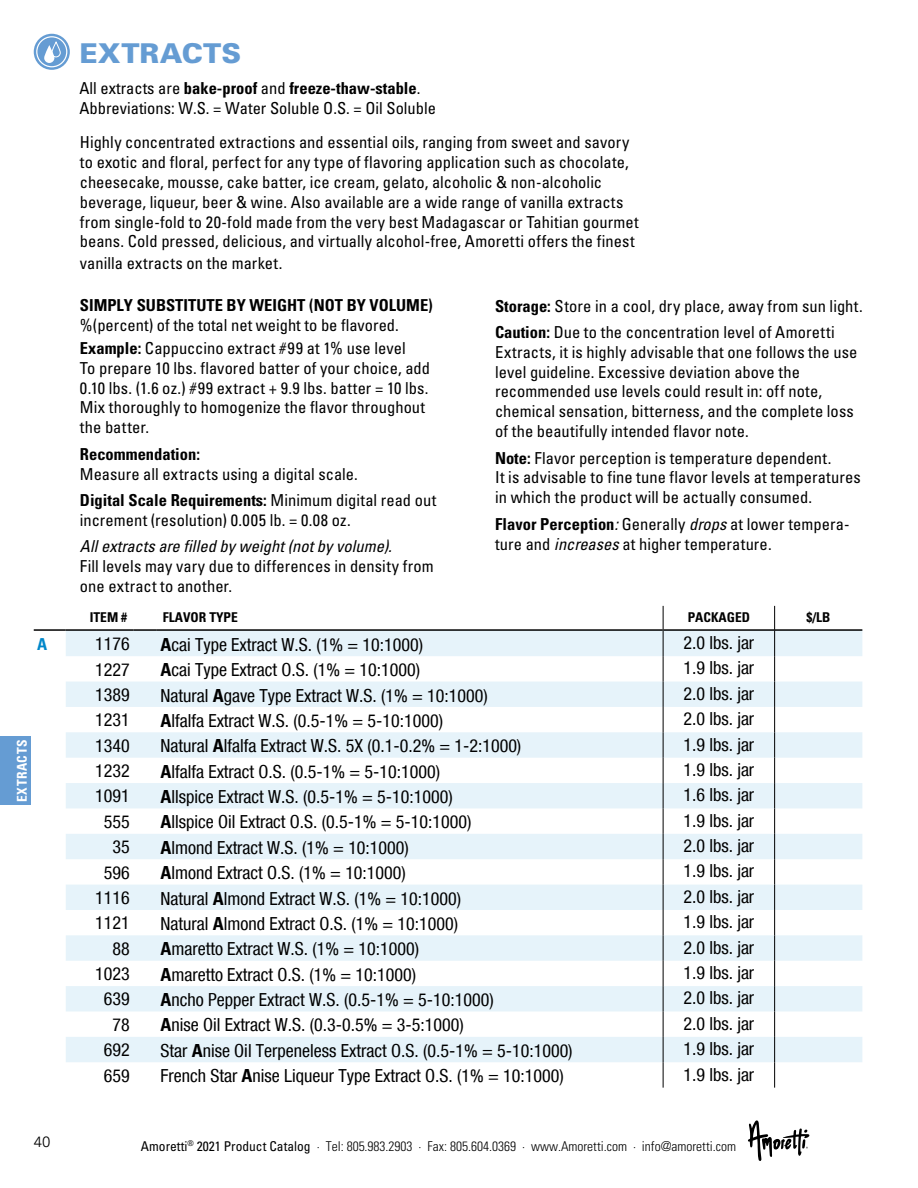
<style>
.page{position:relative;width:918px;height:1188px;background:#fff}
.page>*{position:absolute;margin:0;border:0;box-sizing:border-box;transform-origin:0 0}
.t1{font:900 27.3px "Univers";letter-spacing:.01em;color:#659cd3}
.t2{font:condensed 18px "Helvetica Neue LT Com";color:#000}
.t3{font:condensed 16.5px/19.8px "Univers";letter-spacing:.005em;color:#000}
.t4{font:700 condensed 16.5px "Univers";color:#000}
.t5{font:italic condensed 16.5px "Univers";letter-spacing:.005em;color:#000}
.t6{font:700 condensed 16.5px "Univers";color:#0087c9}
.t7{font:300 15px "Univers";color:#000}
.t8{font:300 condensed 13.5px "Univers";color:#000}
.t9{font:700 condensed 13.5px "Univers";color:#000}
.t10{font:700 condensed 13.5px "Univers";letter-spacing:.045em;color:#fff}
.s1{font-weight:700}
.s2{font-style:italic}
.s3{font-family:"Univers";font-weight:700}
.s4{font-weight:400}
</style>
<div class="page">
<svg style="left:34px;top:34px;width:36px;height:36px"></svg>
<div style="left:36px;top:36px;width:31px;height:31px;border:1px solid #fff;border-radius:50%"></div>
<svg style="left:44px;top:41px;width:17px;height:22px"></svg>
<div style="left:0;top:737px;width:31px;height:68px;background:#659cd3"></div>
<svg style="left:66px;top:631px;width:796px;height:431px;fill:#e6f3fa"></svg>
<hr style="left:34px;top:629px;width:32px;height:2px;background:#000">
<hr style="left:66px;top:629px;width:67px;height:2px;background:#000">
<hr style="left:133px;top:629px;width:24px;height:2px;background:#000">
<hr style="left:157px;top:629px;width:506px;height:2px;background:#000">
<hr style="left:663px;top:629px;width:111px;height:2px;background:#000">
<hr style="left:775px;top:629px;width:87px;height:2px;background:#000">
<svg style="left:663px;top:606px;width:1px;height:482px"></svg>
<svg style="left:774px;top:606px;width:1px;height:482px"></svg>
<svg style="left:748px;top:1120px;width:62px;height:41px"></svg>
<h1 class="t1" style="left:79px;top:36px;width:163px">EXTRACTS</h1>
<p class="t3" style="left:79px;top:78px;width:358px">All extracts are <span class="s1">bake-proof</span> and <span class="s1">freeze-thaw-stable</span>.<br>Abbreviations: W.S. = Water Soluble O.S. = Oil Soluble</p>
<p class="t3" style="left:80px;top:132px;width:560px">Highly concentrated extractions and essential oils, ranging from sweet and savory to exotic and floral, perfect for any type of flavoring application such as chocolate, cheesecake, mousse, cake batter, ice cream, gelato, alcoholic &amp; non-alcoholic beverage, liqueur, beer &amp; wine. Also available are a wide range of vanilla extracts from single-fold to 20-fold made from the very best Madagascar or Tahitian gourmet beans. Cold pressed, delicious, and virtually alcohol-free, Amoretti offers the finest</p>
<p class="t3" style="left:80px;top:253px;width:204px">vanilla extracts on the market.</p>
<p class="t4" style="left:80px;top:295px;width:354px">SIMPLY SUBSTITUTE BY WEIGHT (NOT BY VOLUME)</p>
<p class="t3" style="left:80px;top:314px;width:327px;line-height:22.8px">%(percent) of the total net weight to be flavored.<br><span class="s1">Example:</span> Cappuccino extract #99 at 1% use level</p>
<p class="t3" style="left:80px;top:358px;width:352px">To prepare 10 lbs. flavored batter of your choice, add 0.10 lbs. (1.6 oz.) #99 extract + 9.9 lbs. batter = 10 lbs.<br>Mix thoroughly to homogenize the flavor throughout the batter.</p>
<p class="t4" style="left:80px;top:444px;width:122px">Recommendation:</p>
<p class="t3" style="left:80px;top:460px;width:358px;line-height:26.5px">Measure all extracts using a digital scale.<br><span class="s1">Digital Scale Requirements:</span> Minimum digital read out</p>
<p class="t3" style="left:80px;top:510px;width:272px">increment (resolution) 0.005 lb. = 0.08 oz.</p>
<p class="t5" style="left:80px;top:536px;width:313px">All extracts are filled by weight (not by volume).</p>
<p class="t3" style="left:80px;top:556px;width:355px">Fill levels may vary due to differences in density from one extract to another.</p>
<p class="t3" style="left:495px;top:292px;width:369px;line-height:26.5px"><span class="s1">Storage:</span> Store in a cool, dry place, away from sun light.<br><span class="s1">Caution:</span> Due to the concentration level of Amoretti</p>
<p class="t3" style="left:495px;top:342px;width:364px">Extracts, it is highly advisable that one follows the use level guideline. Excessive deviation above the recommended use levels could result in: off note, chemical sensation, bitterness, and the complete loss of the beautifully intended flavor note.</p>
<p class="t3" style="left:495px;top:447px;width:367px"><span class="s1">Note:</span> Flavor perception is temperature dependent.<br>It is advisable to fine tune flavor levels at temperatures in which the product will be actually consumed.</p>
<p class="t3" style="left:495px;top:514px;width:356px"><span class="s1">Flavor Perception</span><span class="s2">:</span> Generally <span class="s2">drops</span> at lower tempera&shy;ture and <span class="s2">increases</span> at higher temperature.</p>
<p class="t10" style="left:14px;top:802px;width:64px;rotate:-90deg">EXTRACTS</p>
<p class="t9" style="left:90px;top:609px;width:39px">ITEM #</p>
<p class="t9" style="left:163px;top:609px;width:77px">FLAVOR TYPE</p>
<p class="t9" style="left:688px;top:609px;width:64px">PACKAGED</p>
<p class="t9" style="left:807px;top:609px;width:25px">$/LB</p>
<p class="t6" style="left:37px;top:634px;width:12px">A</p>
<p class="t2" style="left:95px;top:633px;width:36px">1176</p>
<p class="t2" style="left:160px;top:634px;width:264px"><span class="s3">A</span>cai Type Extract W.S. (1% = 10:1000)</p>
<p class="t2" style="left:683px;top:632px;width:72px">2.0 lbs. jar</p>
<p class="t2" style="left:95px;top:659px;width:36px">1227</p>
<p class="t2" style="left:160px;top:659px;width:261px"><span class="s3">A</span>cai Type Extract O.S. (1% = 10:1000)</p>
<p class="t2" style="left:683px;top:657px;width:72px">1.9 lbs. jar</p>
<p class="t2" style="left:95px;top:684px;width:36px">1389</p>
<p class="t2" style="left:160px;top:685px;width:329px">Natural <span class="s3">A</span>gave Type Extract W.S. (1% = 10:1000)</p>
<p class="t2" style="left:683px;top:683px;width:72px">2.0 lbs. jar</p>
<p class="t2" style="left:95px;top:709px;width:36px">1231</p>
<p class="t2" style="left:160px;top:710px;width:284px"><span class="s3">A</span>lfalfa Extract W.S. (0.5-1% = 5-10:1000)</p>
<p class="t2" style="left:683px;top:708px;width:72px">2.0 lbs. jar</p>
<p class="t2" style="left:95px;top:735px;width:36px">1340</p>
<p class="t2" style="left:160px;top:735px;width:362px">Natural <span class="s3">A</span>lfalfa Extract W.S. 5X (0.1-0.2% = 1-2:1000)</p>
<p class="t2" style="left:683px;top:734px;width:72px">1.9 lbs. jar</p>
<p class="t2" style="left:95px;top:760px;width:36px">1232</p>
<p class="t2" style="left:160px;top:761px;width:281px"><span class="s3">A</span>lfalfa Extract O.S. (0.5-1% = 5-10:1000)</p>
<p class="t2" style="left:683px;top:759px;width:72px">1.9 lbs. jar</p>
<p class="t2" style="left:95px;top:785px;width:36px">1091</p>
<p class="t2" style="left:160px;top:786px;width:294px"><span class="s3">A</span>llspice Extract W.S. (0.5-1% = 5-10:1000)</p>
<p class="t2" style="left:683px;top:784px;width:72px">1.6 lbs. jar</p>
<p class="t2" style="left:104px;top:811px;width:27px">555</p>
<p class="t2" style="left:160px;top:811px;width:313px"><span class="s3">A</span>llspice Oil Extract O.S. (0.5-1% = 5-10:1000)</p>
<p class="t2" style="left:683px;top:810px;width:72px">1.9 lbs. jar</p>
<p class="t2" style="left:112px;top:836px;width:19px">35</p>
<p class="t2" style="left:160px;top:837px;width:250px"><span class="s3">A</span>lmond Extract W.S. (1% = 10:1000)</p>
<p class="t2" style="left:683px;top:835px;width:72px">2.0 lbs. jar</p>
<p class="t2" style="left:104px;top:862px;width:27px">596</p>
<p class="t2" style="left:160px;top:862px;width:247px"><span class="s3">A</span>lmond Extract O.S. (1% = 10:1000)</p>
<p class="t2" style="left:683px;top:860px;width:72px">1.9 lbs. jar</p>
<p class="t2" style="left:95px;top:887px;width:36px">1116</p>
<p class="t2" style="left:160px;top:888px;width:302px">Natural <span class="s3">A</span>lmond Extract W.S. (1% = 10:1000)</p>
<p class="t2" style="left:683px;top:886px;width:72px">2.0 lbs. jar</p>
<p class="t2" style="left:95px;top:912px;width:36px">1121</p>
<p class="t2" style="left:160px;top:913px;width:299px">Natural <span class="s3">A</span>lmond Extract O.S. (1% = 10:1000)</p>
<p class="t2" style="left:683px;top:911px;width:72px">1.9 lbs. jar</p>
<p class="t2" style="left:112px;top:938px;width:19px">88</p>
<p class="t2" style="left:160px;top:938px;width:260px"><span class="s3">A</span>maretto Extract W.S. (1% = 10:1000)</p>
<p class="t2" style="left:683px;top:937px;width:72px">2.0 lbs. jar</p>
<p class="t2" style="left:95px;top:963px;width:36px">1023</p>
<p class="t2" style="left:160px;top:964px;width:257px"><span class="s3">A</span>maretto Extract O.S. (1% = 10:1000)</p>
<p class="t2" style="left:683px;top:962px;width:72px">1.9 lbs. jar</p>
<p class="t2" style="left:104px;top:988px;width:27px">639</p>
<p class="t2" style="left:160px;top:989px;width:335px"><span class="s3">A</span>ncho Pepper Extract W.S. (0.5-1% = 5-10:1000)</p>
<p class="t2" style="left:683px;top:987px;width:72px">2.0 lbs. jar</p>
<p class="t2" style="left:112px;top:1014px;width:19px">78</p>
<p class="t2" style="left:160px;top:1015px;width:305px"><span class="s3">A</span>nise Oil Extract W.S. (0.3-0.5% = 3-5:1000)</p>
<p class="t2" style="left:683px;top:1013px;width:72px">2.0 lbs. jar</p>
<p class="t2" style="left:104px;top:1039px;width:27px">692</p>
<p class="t2" style="left:160px;top:1040px;width:414px">Star <span class="s3">A</span>nise Oil Terpeneless Extract O.S. (0.5-1% = 5-10:1000)</p>
<p class="t2" style="left:683px;top:1038px;width:72px">1.9 lbs. jar</p>
<p class="t2" style="left:104px;top:1065px;width:27px">659</p>
<p class="t2" style="left:160px;top:1065px;width:405px">French Star <span class="s3">A</span>nise Liqueur Type Extract O.S. (1% = 10:1000)</p>
<p class="t2" style="left:683px;top:1064px;width:72px">1.9 lbs. jar</p>
<p class="t7" style="left:34px;top:1133px;width:18px">40</p>
<p class="t8" style="left:141px;top:1138px;width:597px"><span class="s4">Amoretti</span><sup>®</sup> <span class="s4">2021 Product Catalog</span> · Tel: 805.983.2903 · Fax: 805.604.0369 · www.Amoretti.com · info@amoretti.com</p>
</div>
